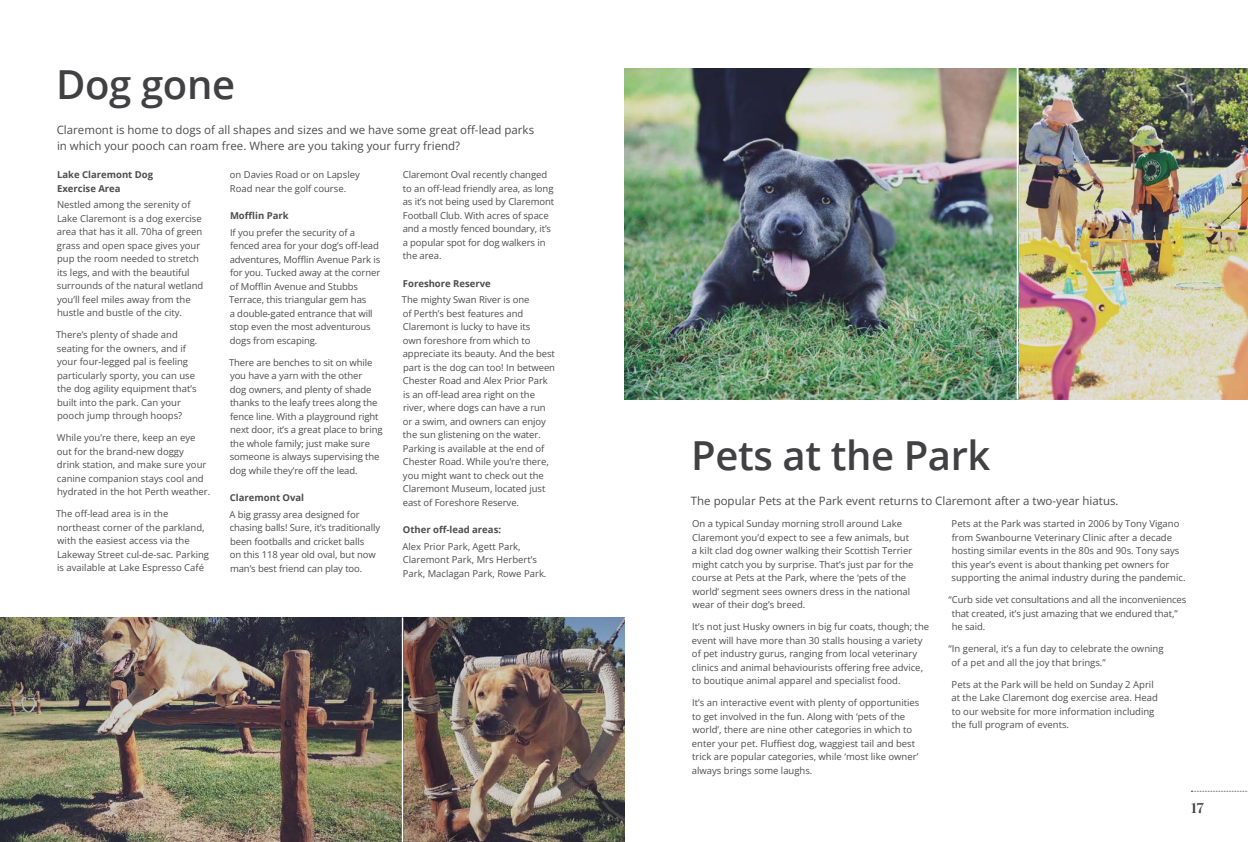
<style>
.page{position:relative;width:1248px;height:842px;background:#fff}
.page>*{position:absolute;margin:0;border:0;box-sizing:border-box;transform-origin:0 0}
.t1{font:600 40px "Open Sans";letter-spacing:-.01em;color:#414042}
.t2{font:700 14px "Playfair Display";color:#414042}
.t3{font:11.5px/16px "Open Sans";color:#4d4d4f}
.t4{font:9.5px/13.5px "Open Sans";color:#4d4d4f}
.t5{font:700 9.5px/13.5px "Open Sans";color:#4d4d4f}
</style>
<div class="page">
<img style="left:1018px;top:68px;width:229px;height:331px">
<img style="left:624px;top:68px;width:392px;height:331px">
<img style="left:0;top:617px;width:624px;height:225px">
<img style="left:403px;top:618px;width:221px;height:224px">
<hr style="left:402px;top:617px;width:1px;height:225px;background:#fff">
<svg style="left:1191px;top:791px;width:57px;height:1px"></svg>
<h1 class="t1" style="left:56px;top:57px;width:180px">Dog gone</h1>
<p class="t3" style="left:57px;top:122px;width:479px">Claremont is home to dogs of all shapes and sizes and we have some great off-lead parks in which your pooch can roam free. Where are you taking your furry friend?</p>
<p class="t5" style="left:57px;top:168px;width:98px">Lake Claremont Dog<br>Exercise Area</p>
<p class="t4" style="left:57px;top:198px;width:148px">Nestled among the serenity of<br>Lake Claremont is a dog exercise area that has it all. 70ha of green grass and open space gives your pup the room needed to stretch its legs, and with the beautiful surrounds of the natural wetland you’ll feel miles away from the hustle and bustle of the city.</p>
<p class="t4" style="left:56px;top:328px;width:142px">There’s plenty of shade and seating for the owners, and if your four-legged pal is feeling particularly sporty, you can use the dog agility equipment that’s built into the park. Can your pooch jump through hoops?</p>
<p class="t4" style="left:57px;top:431px;width:155px">While you’re there, keep an eye out for the brand-new doggy<br>drink station, and make sure your canine companion stays cool and hydrated in the hot Perth weather.</p>
<p class="t4" style="left:56px;top:507px;width:154px">The off-lead area is in the northeast corner of the parkland, with the easiest access via the<br>Lakeway Street cul-de-sac. Parking is available at Lake Espresso Café</p>
<p class="t4" style="left:402px;top:168px;width:153px">Claremont Oval recently changed to an off-lead friendly area, as long as it’s not being used by Claremont<br>Football Club. With acres of space and a mostly fenced boundary, it’s a popular spot for dog walkers in the area.</p>
<p class="t5" style="left:403px;top:276px;width:89px">Foreshore Reserve</p>
<p class="t4" style="left:402px;top:293px;width:155px">The mighty Swan River is one<br>of Perth’s best features and<br>Claremont is lucky to have its<br>own foreshore from which to appreciate its beauty. And the best part is the dog can too! In between<br>Chester Road and Alex Prior Park is an off-lead area right on the river, where dogs can have a run or a swim, and owners can enjoy the sun glistening on the water.<br>Parking is available at the end of<br>Chester Road. While you’re there, you might want to check out the<br>Claremont Museum, located just east of Foreshore Reserve.</p>
<p class="t5" style="left:403px;top:523px;width:100px">Other off-lead areas:</p>
<p class="t4" style="left:402px;top:539px;width:145px">Alex Prior Park, Agett Park,<br>Claremont Park, Mrs Herbert’s<br>Park, Maclagan Park, Rowe Park.</p>
<p class="t4" style="left:230px;top:168px;width:131px">on Davies Road or on Lapsley<br>Road near the golf course.</p>
<p class="t5" style="left:230px;top:209px;width:60px">Mofflin Park</p>
<p class="t4" style="left:229px;top:225px;width:153px">If you prefer the security of a fenced area for your dog’s off-lead adventures, Mofflin Avenue Park is for you. Tucked away at the corner of Mofflin Avenue and Stubbs<br>Terrace, this triangular gem has<br>a double-gated entrance that will stop even the most adventurous dogs from escaping.</p>
<p class="t4" style="left:229px;top:355px;width:155px">There are benches to sit on while you have a yarn with the other<br>dog owners, and plenty of shade thanks to the leafy trees along the fence line. With a playground right next door, it’s a great place to bring the whole family; just make sure someone is always supervising the dog while they’re off the lead.</p>
<p class="t5" style="left:230px;top:491px;width:76px">Claremont Oval</p>
<p class="t4" style="left:229px;top:507px;width:152px">A big grassy area designed for chasing balls! Sure, it’s traditionally been footballs and cricket balls<br>on this 118 year old oval, but now man’s best friend can play too.</p>
<h1 class="t1" style="left:691px;top:428px;width:301px">Pets at the Park</h1>
<p class="t3" style="left:690px;top:493px;width:429px">The popular Pets at the Park event returns to Claremont after a two-year hiatus.</p>
<p class="t4" style="left:691px;top:517px;width:223px">On a typical Sunday morning stroll around Lake Claremont you’d expect to see a few animals, but a kilt clad dog owner walking their Scottish Terrier might catch you by surprise. That’s just par for the course at Pets at the Park, where the ‘pets of the world’ segment sees owners dress in the national wear of their dog’s breed.</p>
<p class="t4" style="left:692px;top:620px;width:239px">It’s not just Husky owners in big fur coats, though; the event will have more than 30 stalls housing a variety of pet industry gurus, ranging from local veterinary clinics and animal behaviourists offering free advice, to boutique animal apparel and specialist food.</p>
<p class="t4" style="left:691px;top:696px;width:229px">It’s an interactive event with plenty of opportunities to get involved in the fun. Along with ‘pets of the world’, there are nine other categories in which to enter your pet. Fluffiest dog, waggiest tail and best trick are popular categories, while ‘most like owner’ always brings some laughs.</p>
<p class="t4" style="left:951px;top:517px;width:235px">Pets at the Park was started in 2006 by Tony Vigano from Swanbourne Veterinary Clinic after a decade hosting similar events in the 80s and 90s. Tony says this year’s event is about thanking pet owners for supporting the animal industry during the pandemic.</p>
<p class="t4" style="left:951px;top:593px;width:236px;text-indent:-3px">“Curb side vet consultations and all the inconveniences that created, it’s just amazing that we endured that,” he said.</p>
<p class="t4" style="left:951px;top:642px;width:213px;text-indent:-3px">“In general, it’s a fun day to celebrate the owning of a pet and all the joy that brings.”</p>
<p class="t4" style="left:951px;top:677px;width:208px">Pets at the Park will be held on Sunday 2 April at the Lake Claremont dog exercise area. Head to our website for more information including the full program of events.</p>
<h2 class="t2" style="left:1191px;top:797px;width:14px">17</h2>
</div>
